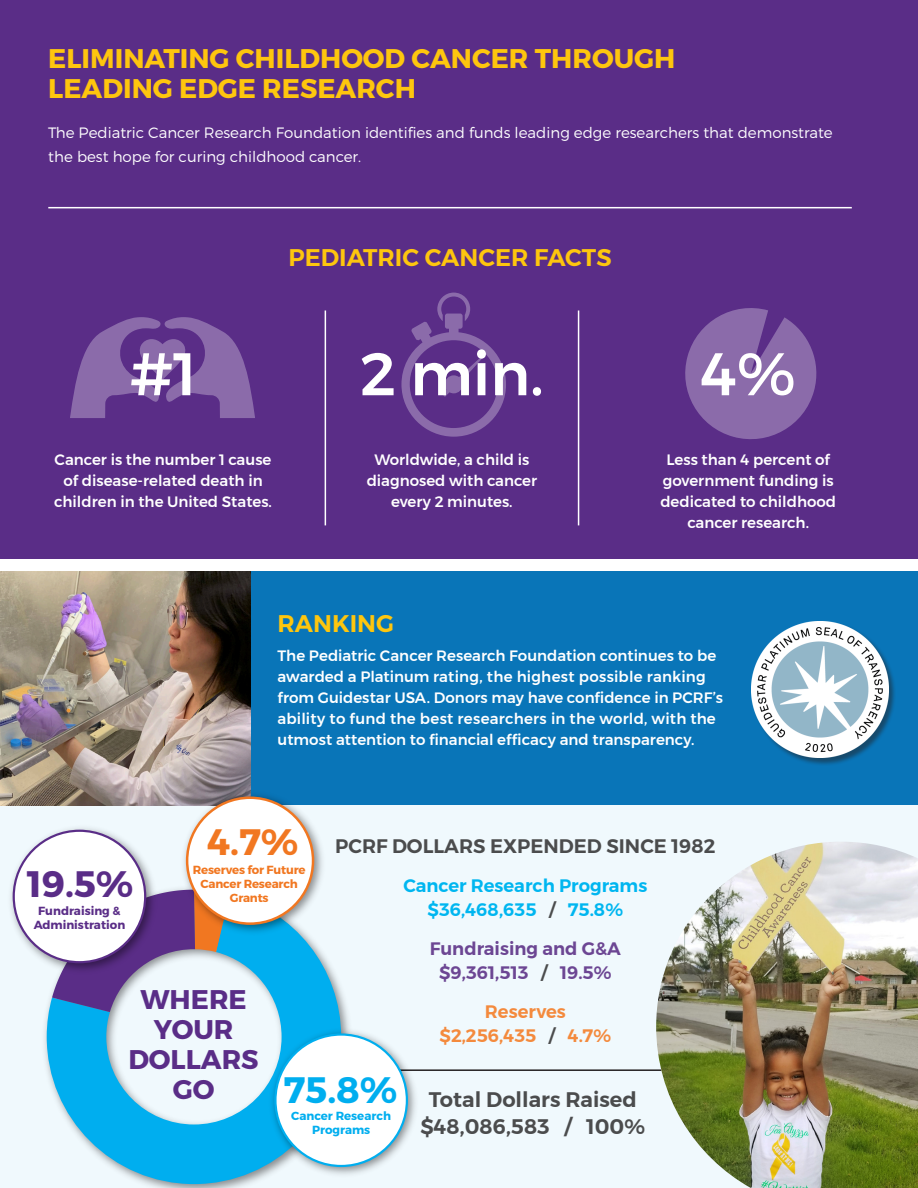
<style>
.page{position:relative;width:918px;height:1188px;background:#fff}
.page>*{position:absolute;margin:0;border:0;box-sizing:border-box;transform-origin:0 0}
.t1{font:500 60px "Montserrat";color:#fff}
.t2{font:700 36.75px "Montserrat";color:#00aeef}
.t3{font:700 36.75px "Montserrat";color:#5a2d87}
.t4{font:700 36.75px "Montserrat";color:#f17721}
.t5{font:700 27px/30px "Montserrat";color:#fec60e}
.t6{font:700 27px "Montserrat";color:#5a2d87}
.t7{font:600 24px "Montserrat";color:#fec60e}
.t8{font:600 21px "Montserrat";color:#4b4c4d}
.t9{font:600 19.5px "Montserrat";color:#4b4c4d}
.t10{font:600 18px "Montserrat";color:#00b6f0}
.t11{font:600 18px "Montserrat";color:#6c4693}
.t12{font:600 18px "Montserrat";color:#f48a3d}
.t13{font:500 15px/21px "Montserrat";color:#fff;text-align:center}
.t14{font:300 15px/24px "Montserrat";color:#fff}
.t15{font:700 11.7px/14.1px "Montserrat";letter-spacing:-.015em;color:#f17721;text-align:center}
.t16{font:700 11.7px/14px "Montserrat";color:#5a2d87;text-align:center}
.t17{font:700 11.7px/14.1px "Montserrat";color:#00aeef;text-align:center}
.s1{color:#4b4c4d}
</style>
<div class="page">
<div style="left:0;top:800px;width:918px;height:388px;background:#f0f9fd"></div>
<div style="left:0;top:572px;width:918px;height:233px;background:#0975b8"></div>
<div style="left:0;top:0;width:918px;height:558px;background:#5a2d87"></div>
<hr style="left:48px;top:207px;width:804px;height:1px;background:#fff">
<hr style="left:325px;top:310px;width:1px;height:215px;background:#fff">
<hr style="left:578px;top:310px;width:1px;height:215px;background:#fff">
<div style="left:752px;top:622px;width:144px;height:144px;background:#231f20;opacity:.5"></div>
<img style="left:752px;top:621px;width:136px;height:137px">
<svg style="left:685px;top:308px;width:132px;height:131px"></svg>
<svg style="left:401px;top:293px;width:105px;height:144px"></svg>
<svg style="left:70px;top:317px;width:185px;height:101px"></svg>
<hr style="left:384px;top:1069px;width:298px;height:2px;background:#231f20">
<img style="left:0;top:572px;width:250px;height:233px">
<img style="left:656px;top:842px;width:262px;height:346px">
<img style="left:44px;top:889px;width:305px;height:299px">
<svg style="left:47px;top:894px;width:294px;height:290px"></svg>
<svg style="left:52px;top:890px;width:178px;height:122px"></svg>
<img style="left:266px;top:1025px;width:156px;height:156px">
<div style="left:275px;top:1035px;width:132px;height:131px;background:#fff;border-radius:50%"></div>
<img style="left:177px;top:788px;width:151px;height:151px">
<div style="left:187px;top:798px;width:126px;height:126px;background:#fff;border-radius:50%"></div>
<img style="left:11px;top:828px;width:149px;height:149px">
<div style="left:14px;top:831px;width:131px;height:131px;background:#fff;border-radius:50%"></div>
<p class="t5" style="left:48px;top:44px;width:629px">ELIMINATING CHILDHOOD CANCER THROUGH<br>LEADING EDGE RESEARCH</p>
<p class="t14" style="left:48px;top:121px;width:786px">The Pediatric Cancer Research Foundation identifies and funds leading edge researchers that demonstrate the best hope for curing childhood cancer.</p>
<p class="t7" style="left:288px;top:238px;width:325px">PEDIATRIC CANCER FACTS</p>
<p class="t1" style="left:130px;top:327px;width:68px">#1</p>
<p class="t1" style="left:360px;top:327px;width:185px">2 min.</p>
<p class="t1" style="left:701px;top:327px;width:96px">4%</p>
<p class="t13" style="left:55px;top:449px;width:218px">Cancer is the number 1 cause of disease-related death in</p>
<p class="t13" style="left:54px;top:491px;width:219px">children in the United States.</p>
<p class="t13" style="left:367px;top:449px;width:172px">Worldwide, a child is diagnosed with cancer every 2 minutes.</p>
<p class="t13" style="left:660px;top:449px;width:177px">Less than 4 percent of government funding is dedicated to childhood cancer research.</p>
<p class="t7" style="left:278px;top:604px;width:118px">RANKING</p>
<p class="t13" style="left:278px;top:645px;width:447px;text-align:left">The Pediatric Cancer Research Foundation continues to be awarded a Platinum rating, the highest possible ranking from Guidestar USA. Donors may have confidence in PCRF’s ability to fund the best researchers in the world, with the utmost attention to financial efficacy and transparency.</p>
<p class="t4" style="left:207px;top:819px;width:93px">4.7%</p>
<p class="t15" style="left:201px;top:877px;width:99px">Cancer Research<br>Grants</p>
<p class="t9" style="left:335px;top:831px;width:382px">PCRF DOLLARS EXPENDED SINCE 1982</p>
<p class="t15" style="left:193px;top:863px;width:114px">Reserves for Future</p>
<p class="t3" style="left:27px;top:861px;width:108px">19.5%</p>
<p class="t16" style="left:34px;top:904px;width:93px">Fundraising &amp;<br>Administration</p>
<p class="t10" style="left:403px;top:871px;width:245px">Cancer Research Programs</p>
<p class="t10" style="left:428px;top:895px;width:197px">$36,468,635 <span class="s1">/</span> 75.8%</p>
<p class="t11" style="left:430px;top:934px;width:193px">Fundraising and G&amp;A</p>
<p class="t11" style="left:439px;top:958px;width:174px">$9,361,513 <span class="s1">/</span> 19.5%</p>
<p class="t12" style="left:485px;top:997px;width:82px">Reserves</p>
<p class="t12" style="left:440px;top:1021px;width:173px">$2,256,435 <span class="s1">/</span> 4.7%</p>
<p class="t6" style="left:140px;top:983px;width:108px">WHERE</p>
<p class="t6" style="left:154px;top:1013px;width:81px">YOUR</p>
<p class="t6" style="left:129px;top:1043px;width:132px">DOLLARS</p>
<p class="t6" style="left:173px;top:1073px;width:43px">GO</p>
<p class="t2" style="left:284px;top:1067px;width:115px">75.8%</p>
<p class="t17" style="left:291px;top:1109px;width:101px">Cancer Research<br>Programs</p>
<p class="t8" style="left:429px;top:1083px;width:210px">Total Dollars Raised</p>
<p class="t8" style="left:421px;top:1110px;width:226px">$48,086,583 / 100%</p>
</div>
